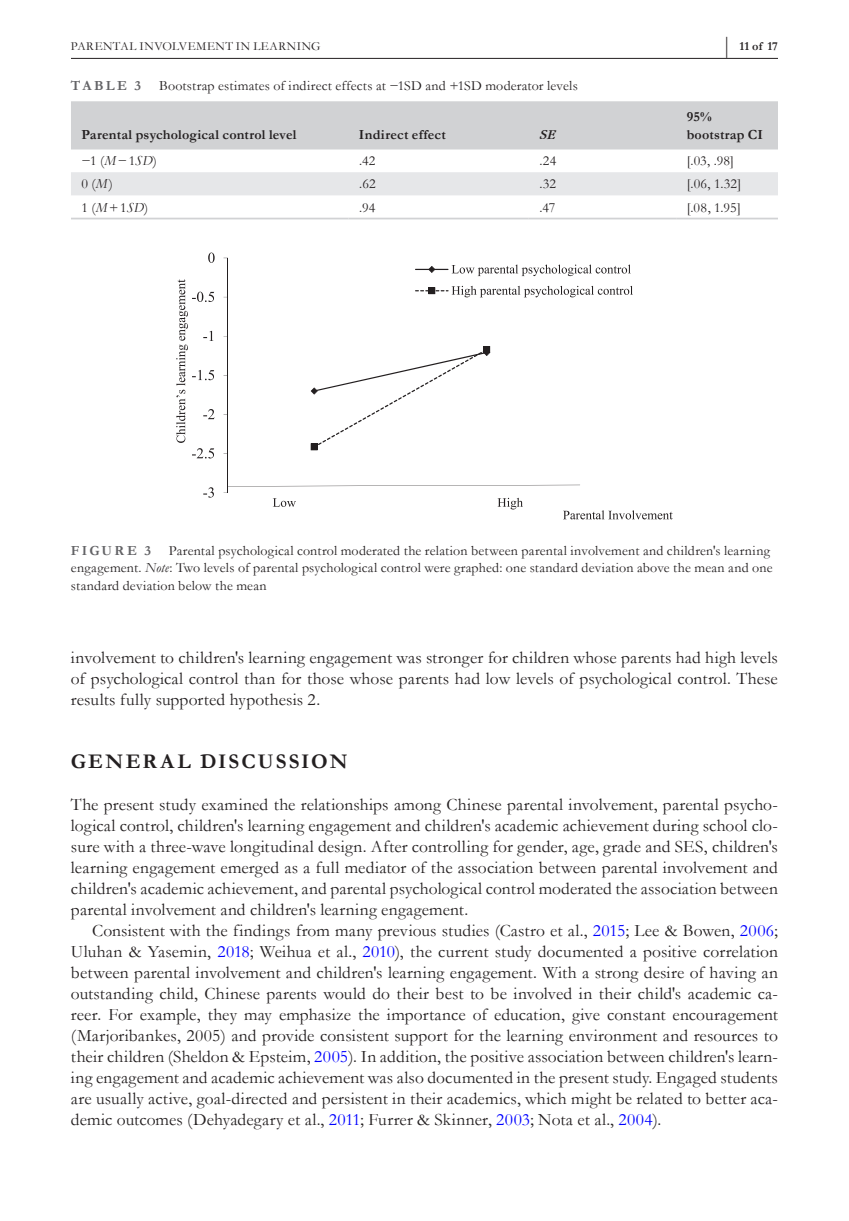
<style>
.page{position:relative;width:849px;height:1221px;background:#fff}
.page>*{position:absolute;margin:0;border:0;box-sizing:border-box;transform-origin:0 0}
.t1{font:700 21px "Garamond";letter-spacing:.095em;color:#231f20}
.t2{font:17.5px/21px "Garamond";letter-spacing:.01em;color:#231f20;text-align:justify}
.t3{font:14px/17.5px "Garamond";letter-spacing:.015em;color:#231f20}
.t4{font:700 14px/17.5px "Garamond";letter-spacing:.015em;color:#231f20}
.t5{font:700 14px "Garamond";letter-spacing:.16em;color:#636366}
.t6{font:italic 700 14px "Garamond";color:#231f20}
.t7{font:12.25px "Garamond";letter-spacing:.04em;color:#231f20}
.t8{font:700 12.25px "Garamond";color:#231f20}
.s1{font-size:23.62px}
.s2{font-style:italic}
.s3{color:#00f}
</style>
<div class="page">
<hr style="left:71px;top:58px;width:706px;height:1px;background:#231f20">
<div style="left:71px;top:101px;width:706px;height:48px;background:#d1d2d4"></div>
<div style="left:71px;top:172px;width:706px;height:23px;background:#e6e7e9"></div>
<hr style="left:71px;top:218px;width:277px;height:1px;background:#d1d2d4">
<hr style="left:348px;top:218px;width:180px;height:1px;background:#d1d2d4">
<hr style="left:528px;top:218px;width:148px;height:1px;background:#d1d2d4">
<hr style="left:676px;top:218px;width:101px;height:1px;background:#d1d2d4">
<hr style="left:228px;top:258px;width:1px;height:234px;background:#231f20">
<svg style="left:310px;top:346px;width:180px;height:104px"></svg>
<svg style="left:203px;top:487px;width:11px;height:10px"></svg>
<svg style="left:208px;top:252px;width:6px;height:11px"></svg>
<svg style="left:176px;top:279px;width:38px;height:179px"></svg>
<svg style="left:563px;top:510px;width:109px;height:9px"></svg>
<hr style="left:415px;top:269px;width:33px;height:1px;background:#231f20">
<svg style="left:428px;top:266px;width:7px;height:7px"></svg>
<svg style="left:451px;top:264px;width:179px;height:12px"></svg>
<svg style="left:415px;top:286px;width:217px;height:11px"></svg>
<svg style="left:228px;top:485px;width:352px;height:1px"></svg>
<svg style="left:273px;top:498px;width:250px;height:11px"></svg>
<p class="t7" style="left:71px;top:38px;width:251px">PARENTAL INVOLVEMENT IN LEARNING</p>
<p class="t8" style="left:723px;top:38px;width:56px"><span class="s1">|</span> 11 of 17</p>
<p class="t5" style="left:71px;top:76px;width:72px">TABLE 3</p>
<p class="t3" style="left:159px;top:76px;width:420px">Bootstrap estimates of indirect effects at −1SD and +1SD moderator levels</p>
<p class="t4" style="left:81px;top:126px;width:216px">Parental psychological control level</p>
<p class="t4" style="left:359px;top:126px;width:88px">Indirect effect</p>
<p class="t6" style="left:539px;top:126px;width:17px">SE</p>
<p class="t4" style="left:686px;top:108px;width:78px">95% bootstrap CI</p>
<p class="t3" style="left:81px;top:152px;width:77px">−1 (<span class="s2">M</span>−1<span class="s2">SD</span>)</p>
<p class="t3" style="left:359px;top:152px;width:18px">.42</p>
<p class="t3" style="left:539px;top:152px;width:18px">.24</p>
<p class="t3" style="left:686px;top:152px;width:49px">[.03, .98]</p>
<p class="t3" style="left:81px;top:175px;width:33px">0 (<span class="s2">M</span>)</p>
<p class="t3" style="left:359px;top:175px;width:18px">.62</p>
<p class="t3" style="left:539px;top:175px;width:18px">.32</p>
<p class="t3" style="left:686px;top:175px;width:56px">[.06, 1.32]</p>
<p class="t3" style="left:81px;top:198px;width:68px">1 (<span class="s2">M</span>+1<span class="s2">SD</span>)</p>
<p class="t3" style="left:359px;top:198px;width:18px">.94</p>
<p class="t3" style="left:539px;top:198px;width:18px">.47</p>
<p class="t3" style="left:686px;top:198px;width:56px">[.08, 1.95]</p>
<p class="t3" style="left:71px;top:541px;width:702px;text-indent:98px">Parental psychological control moderated the relation between parental involvement and children's learning engagement. <span class="s2">Note</span>: Two levels of parental psychological control were graphed: one standard deviation above the mean and one standard deviation below the mean</p>
<p class="t5" style="left:71px;top:541px;width:81px">FIGURE 3</p>
<p class="t2" style="left:71px;top:646px;width:708px">involvement to children's learning engagement was stronger for children whose parents had high levels of psychological control than for those whose parents had low levels of psychological control. These results fully supported hypothesis 2.</p>
<p class="t1" style="left:71px;top:747px;width:278px">GENERAL DISCUSSION</p>
<p class="t2" style="left:71px;top:793px;width:708px">The present study examined the relationships among Chinese parental involvement, parental psycho&shy;logical control, children's learning engagement and children's academic achievement during school clo&shy;sure with a three-wave longitudinal design. After controlling for gender, age, grade and SES, children's learning engagement emerged as a full mediator of the association between parental involvement and children's academic achievement, and parental psychological control moderated the association between parental involvement and children's learning engagement.</p>
<p class="t2" style="left:71px;top:919px;width:708px;text-indent:21px">Consistent with the findings from many previous studies (Castro et al., <span class="s3">2015</span>; Lee &amp; Bowen, <span class="s3">2006</span>; Uluhan &amp; Yasemin, <span class="s3">2018</span>; Weihua et al., <span class="s3">2010</span>), the current study documented a positive correlation between parental involvement and children's learning engagement. With a strong desire of having an outstanding child, Chinese parents would do their best to be involved in their child's academic ca&shy;reer. For example, they may emphasize the importance of education, give constant encouragement (Marjoribankes, 2005) and provide consistent support for the learning environment and resources to their children (Sheldon &amp; Epsteim, <span class="s3">2005</span>). In addition, the positive association between children's learn&shy;ing engagement and academic achievement was also documented in the present study. Engaged students are usually active, goal-directed and persistent in their academics, which might be related to better aca&shy;demic outcomes (Dehyadegary et al., <span class="s3">2011</span>; Furrer &amp; Skinner, <span class="s3">2003</span>; Nota et al., <span class="s3">2004</span>).</p>
</div>
